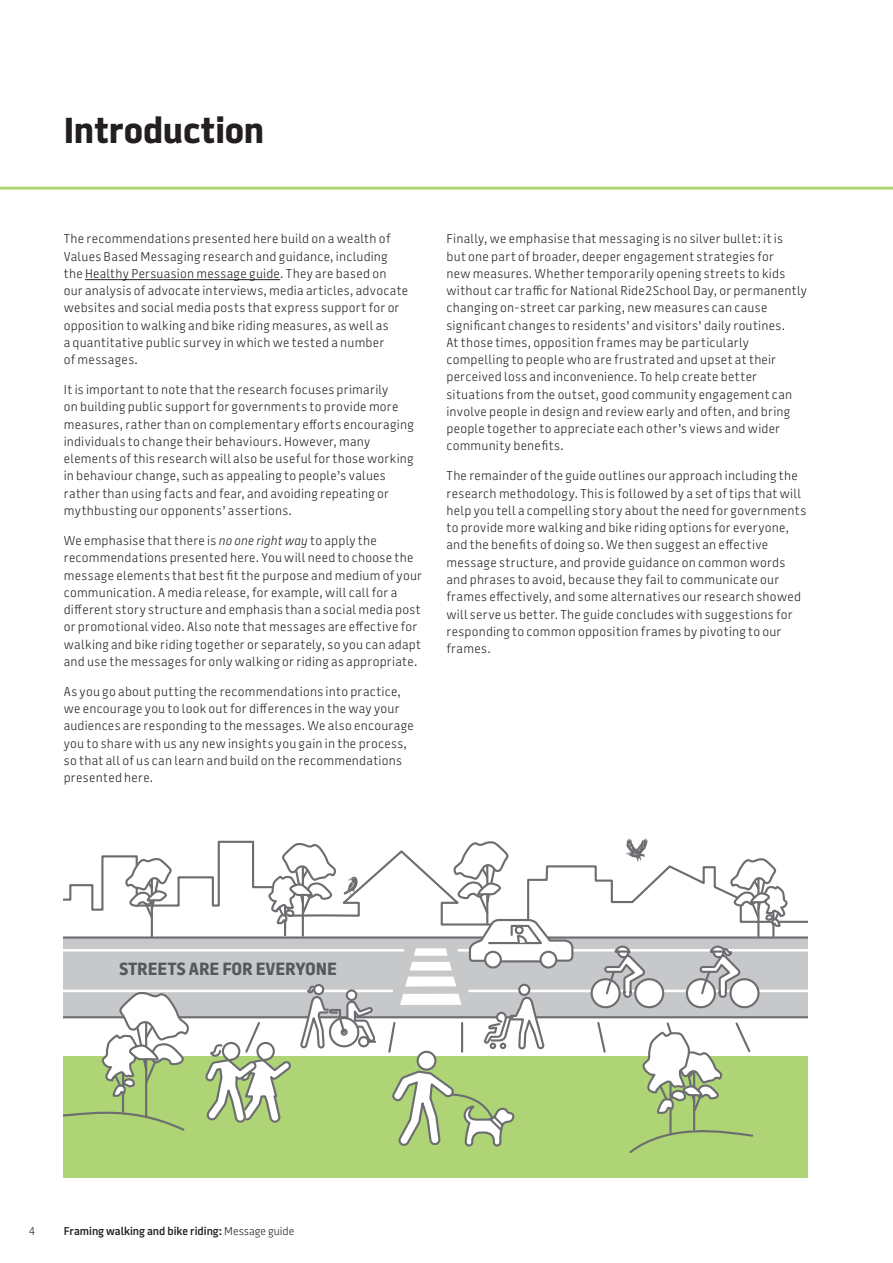
<style>
.page{position:relative;width:893px;height:1263px;background:#fff}
.page>*{position:absolute;margin:0;border:0;box-sizing:border-box;transform-origin:0 0}
.Heading_01{font:800 36px "Battersea";letter-spacing:-.005em;color:#231f20}
.t1{font:800 17.7px "Battersea";color:#57585a}
.Body{font:300 12.75px/17.2px "Battersea";letter-spacing:.02em;color:#231f20}
.t2{font:600 11.25px "Battersea";color:#231f20}
.t3{font:300 11.25px "Battersea";color:#231f20}
.s1{font-style:italic}
.s2{font-weight:300}
</style>
<div class="page">
<hr style="left:85px;top:279px;width:195px;height:1px;background:#231f20">
<div style="left:64px;top:937px;width:744px;height:79px;background:#c7c8ca"></div>
<div style="left:64px;top:1057px;width:744px;height:121px;background:#aed475"></div>
<hr style="left:469px;top:990px;width:339px;height:2px;background:#fff">
<hr style="left:64px;top:990px;width:328px;height:2px;background:#fff">
<hr style="left:64px;top:949px;width:339px;height:2px;background:#fff">
<hr style="left:459px;top:949px;width:349px;height:2px;background:#fff">
<hr style="left:64px;top:1016px;width:744px;height:2px;background:#6c6d70">
<svg style="left:101px;top:840px;width:707px;height:99px"></svg>
<div style="left:313px;top:984px;width:12px;height:11px;border:2px solid #6c6d70;border-radius:4px"></div>
<div style="left:418px;top:1052px;width:17px;height:18px;background:#fff;border-radius:50%"></div>
<div style="left:417px;top:1051px;width:19px;height:20px;border:2px solid #6c6d70;border-radius:50%"></div>
<svg style="left:392px;top:1069px;width:123px;height:78px"></svg>
<svg style="left:597px;top:1022px;width:9px;height:31px"></svg>
<div style="left:635px;top:979px;width:28px;height:28px;background:#fff;border-radius:50%"></div>
<div style="left:634px;top:978px;width:30px;height:30px;border:2px solid #6c6d70;border-radius:50%"></div>
<div style="left:592px;top:979px;width:28px;height:28px;background:#fff;border-radius:50%"></div>
<div style="left:591px;top:978px;width:30px;height:30px;border:2px solid #6c6d70;border-radius:50%"></div>
<svg style="left:603px;top:945px;width:44px;height:54px"></svg>
<svg style="left:730px;top:979px;width:28px;height:28px"></svg>
<div style="left:729px;top:978px;width:31px;height:30px;border:2px solid #6c6d70;border-radius:50%"></div>
<div style="left:687px;top:979px;width:28px;height:28px;background:#fff;border-radius:50%"></div>
<div style="left:686px;top:978px;width:30px;height:30px;border:2px solid #6c6d70;border-radius:50%"></div>
<svg style="left:625px;top:838px;width:23px;height:24px"></svg>
<svg style="left:64px;top:874px;width:233px;height:183px"></svg>
<hr style="left:302px;top:857px;width:2px;height:79px;background:#6c6d70">
<svg style="left:269px;top:841px;width:90px;height:84px"></svg>
<svg style="left:627px;top:1022px;width:128px;height:131px"></svg>
<svg style="left:698px;top:856px;width:89px;height:143px"></svg>
<hr style="left:151px;top:870px;width:2px;height:67px;background:#6c6d70">
<svg style="left:122px;top:856px;width:53px;height:71px"></svg>
<svg style="left:64px;top:990px;width:129px;height:141px"></svg>
<svg style="left:203px;top:986px;width:174px;height:137px"></svg>
<svg style="left:387px;top:840px;width:187px;height:214px"></svg>
<hr style="left:0;top:187px;width:893px;height:3px;background:#aed475">
<p class="Heading_01" style="left:64px;top:105px;width:202px">Introduction</p>
<p class="Body" style="left:64px;top:231px;width:346px">The recommendations presented here build on a wealth of Values Based Messaging research and guidance, including the Healthy Persuasion message guide. They are based on our analysis of advocate interviews, media articles, advocate websites and social media posts that express support for or opposition to walking and bike riding measures, as well as<br>a quantitative public survey in which we tested a number<br>of messages.</p>
<p class="Body" style="left:64px;top:381px;width:351px">It is important to note that the research focuses primarily<br>on building public support for governments to provide more measures, rather than on complementary efforts encouraging individuals to change their behaviours. However, many elements of this research will also be useful for those working in behaviour change, such as appealing to people’s values rather than using facts and fear, and avoiding repeating or mythbusting our opponents’ assertions.</p>
<p class="Body" style="left:64px;top:532px;width:360px">We emphasise that there is <span class="s1">no one right way</span> to apply the recommendations presented here. You will need to choose the message elements that best fit the purpose and medium of your communication. A media release, for example, will call for a different story structure and emphasis than a social media post or promotional video. Also note that messages are effective for walking and bike riding together or separately, so you can adapt and use the messages for only walking or riding as appropriate.</p>
<p class="Body" style="left:64px;top:683px;width:352px">As you go about putting the recommendations into practice, we encourage you to look out for differences in the way your audiences are responding to the messages. We also encourage you to share with us any new insights you gain in the process, so that all of us can learn and build on the recommendations presented here.</p>
<p class="Body" style="left:446px;top:231px;width:362px">Finally, we emphasise that messaging is no silver bullet: it is<br>but one part of broader, deeper engagement strategies for<br>new measures. Whether temporarily opening streets to kids without car traffic for National Ride2School Day, or permanently changing on-street car parking, new measures can cause significant changes to residents’ and visitors’ daily routines.<br>At those times, opposition frames may be particularly compelling to people who are frustrated and upset at their perceived loss and inconvenience. To help create better situations from the outset, good community engagement can involve people in design and review early and often, and bring people together to appreciate each other’s views and wider community benefits.</p>
<p class="Body" style="left:446px;top:468px;width:361px">The remainder of the guide outlines our approach including the research methodology. This is followed by a set of tips that will help you tell a compelling story about the need for governments to provide more walking and bike riding options for everyone, and the benefits of doing so. We then suggest an effective message structure, and provide guidance on common words and phrases to avoid, because they fail to communicate our frames effectively, and some alternatives our research showed will serve us better. The guide concludes with suggestions for responding to common opposition frames by pivoting to our frames.</p>
<p class="t1" style="left:119px;top:956px;width:219px">STREETS ARE FOR EVERYONE</p>
<p class="t3" style="left:29px;top:1224px;width:8px">4</p>
<p class="t2" style="left:64px;top:1224px;width:232px">Framing walking and bike riding: <span class="s2">Message guide</span></p>
</div>
